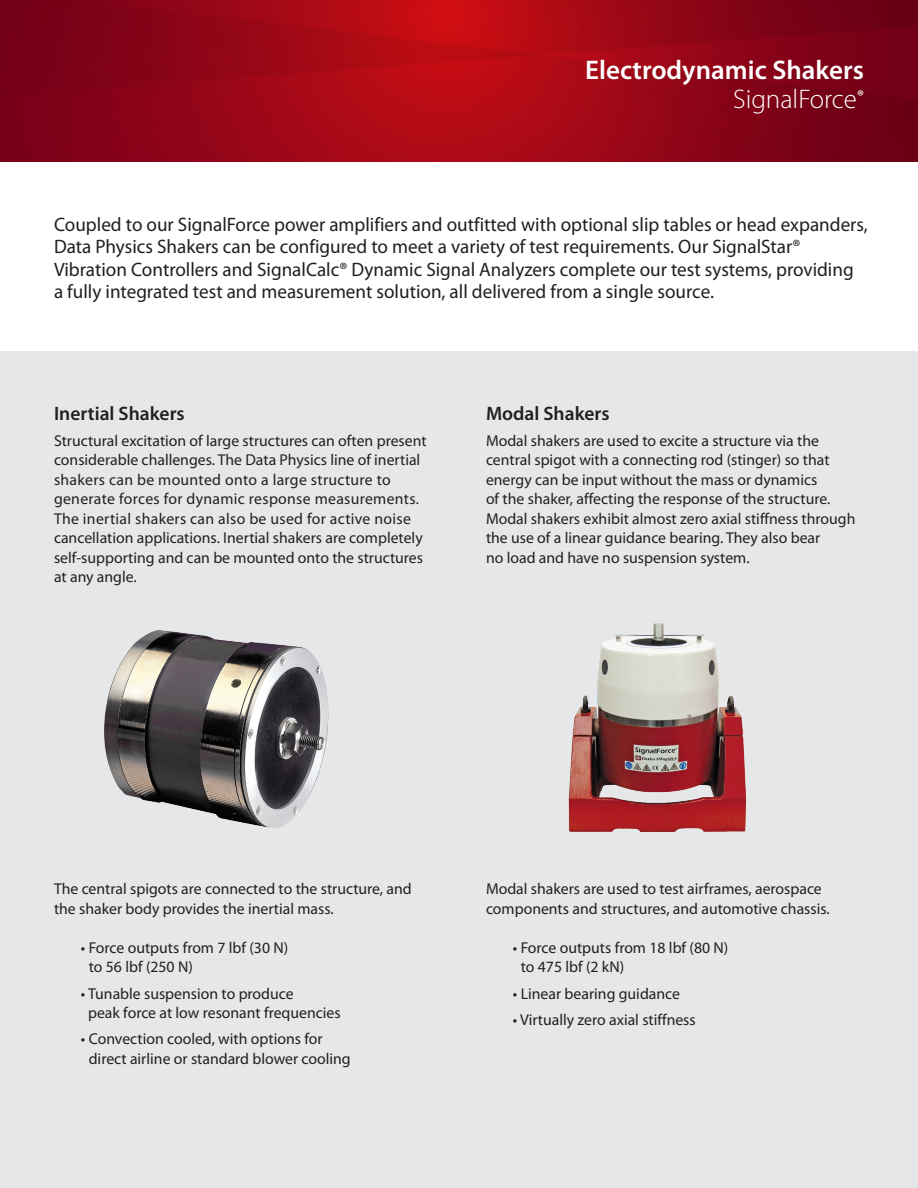
<style>
.page{position:relative;width:918px;height:1188px;background:#fff}
.page>*{position:absolute;margin:0;border:0;box-sizing:border-box;transform-origin:0 0}
.t1{font:600 27px "Myriad Pro";color:#fff}
.t2{font:300 27px "Myriad Pro";color:#fff}
.t3{font:19.5px/22.5px "Myriad Pro";color:#231f20}
.t4{font:600 19.5px "Myriad Pro";color:#231f20}
.t5{font:15.75px/19.5px "Myriad Pro";color:#231f20}
</style>
<div class="page">
<div style="left:0;top:351px;width:918px;height:837px;background:#e6e7e9"></div>
<svg style="left:1px;top:0;width:917px;height:162px;background:#950516"></svg>
<svg style="left:0;top:0;width:1px;height:162px"></svg>
<img style="left:568px;top:623px;width:178px;height:209px">
<img style="left:104px;top:630px;width:225px;height:198px">
<p class="t1" style="left:585px;top:55px;width:280px">Electrodynamic Shakers</p>
<p class="t2" style="left:733px;top:84px;width:132px">SignalForce<sup>®</sup></p>
<p class="t3" style="left:54px;top:213px;width:815px">Coupled to our SignalForce power amplifiers and outfitted with optional slip tables or head expanders, Data Physics Shakers can be configured to meet a variety of test requirements. Our SignalStar® Vibration Controllers and SignalCalc® Dynamic Signal Analyzers complete our test systems, providing<br>a fully integrated test and measurement solution, all delivered from a single source.</p>
<p class="t4" style="left:54px;top:402px;width:132px">Inertial Shakers</p>
<p class="t5" style="left:54px;top:431px;width:374px">Structural excitation of large structures can often present considerable challenges. The Data Physics line of inertial shakers can be mounted onto a large structure to generate forces for dynamic response measurements.<br>The inertial shakers can also be used for active noise cancellation applications. Inertial shakers are completely self-supporting and can be mounted onto the structures at any angle.</p>
<p class="t4" style="left:486px;top:402px;width:125px">Modal Shakers</p>
<p class="t5" style="left:486px;top:431px;width:371px">Modal shakers are used to excite a structure via the central spigot with a connecting rod (stinger) so that energy can be input without the mass or dynamics<br>of the shaker, affecting the response of the structure.<br>Modal shakers exhibit almost zero axial stiffness through the use of a linear guidance bearing. They also bear<br>no load and have no suspension system.</p>
<p class="t5" style="left:54px;top:879px;width:359px">The central spigots are connected to the structure, and the shaker body provides the inertial mass.</p>
<p class="t5" style="left:89px;top:938px;width:201px;text-indent:-8px">• Force outputs from 7 lbf (30 N) to 56 lbf (250 N)</p>
<p class="t5" style="left:88px;top:983px;width:254px;text-indent:-7px">• Tunable suspension to produce<br>peak force at low resonant frequencies</p>
<p class="t5" style="left:89px;top:1029px;width:263px;text-indent:-8px">• Convection cooled, with options for direct airline or standard blower cooling</p>
<p class="t5" style="left:486px;top:879px;width:345px">Modal shakers are used to test airframes, aerospace components and structures, and automotive chassis.</p>
<p class="t5" style="left:521px;top:938px;width:209px;text-indent:-8px">• Force outputs from 18 lbf (80 N) to 475 lbf (2 kN)</p>
<p class="t5" style="left:513px;top:983px;width:169px">• Linear bearing guidance</p>
<p class="t5" style="left:513px;top:1010px;width:184px">• Virtually zero axial stiffness</p>
</div>
